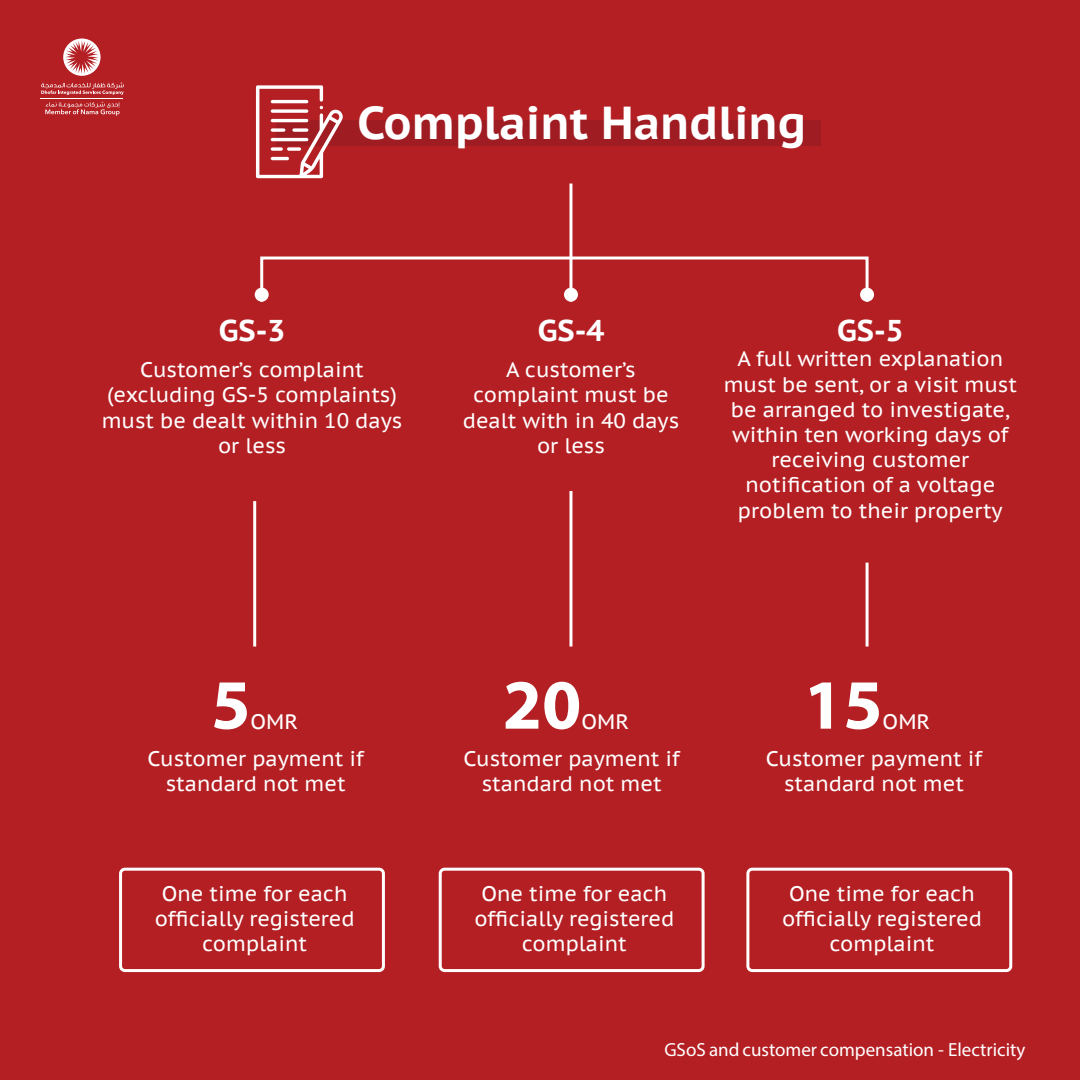
<style>
.page{position:relative;width:1080px;height:1080px;background:#b41f23}
.page>*{position:absolute;margin:0;border:0;box-sizing:border-box;transform-origin:0 0}
.t1{font:700 71px "Myriad Pro";color:#fff}
.t2{font:700 46px "PT Sans Caption";color:#fff}
.t3{font:700 30px "PT Sans Caption";color:#fff}
.t4{font:21px/25.2px "PT Sans Caption";color:#fff;text-align:center}
.t5{font:19px "Myriad Pro";color:#fff}
</style>
<div class="page">
<div style="left:260px;top:257px;width:609px;height:46px;border:3px solid #fff"></div>
<hr style="left:569px;top:184px;width:3px;height:74px;background:#fff">
<div style="left:255px;top:288px;width:14px;height:14px;background:#fff;border-radius:50%"></div>
<div style="left:564px;top:288px;width:14px;height:14px;background:#fff;border-radius:50%"></div>
<div style="left:860px;top:288px;width:14px;height:14px;background:#fff;border-radius:50%"></div>
<div style="left:276px;top:121px;width:545px;height:25px;background:#a01c23"></div>
<svg style="left:256px;top:85px;width:87px;height:93px"></svg>
<div style="left:119px;top:868px;width:266px;height:104px;border:3px solid #fff;border-radius:4px"></div>
<div style="left:439px;top:868px;width:266px;height:104px;border:3px solid #fff;border-radius:4px"></div>
<div style="left:746px;top:868px;width:266px;height:104px;border:3px solid #fff;border-radius:4px"></div>
<hr style="left:569px;top:258px;width:3px;height:44px;background:#fff">
<hr style="left:569px;top:491px;width:3px;height:156px;background:#fff">
<hr style="left:253px;top:501px;width:3px;height:146px;background:#fff">
<hr style="left:866px;top:563px;width:3px;height:84px;background:#fff">
<svg style="left:63px;top:39px;width:38px;height:37px"></svg>
<svg style="left:45px;top:102px;width:75px;height:14px"></svg>
<hr style="left:40px;top:98px;width:83px;height:1px;background:#fff">
<svg style="left:41px;top:82px;width:83px;height:13px"></svg>
<h2 class="t2" style="left:357px;top:92px;width:450px">Complaint Handling</h2>
<h3 class="t3" style="left:219px;top:311px;width:68px">GS-3</h3>
<p class="t4" style="left:102px;top:357px;width:302px">Customer’s complaint (excluding GS-5 complaints) must be dealt within 10 days or less</p>
<h3 class="t3" style="left:538px;top:311px;width:68px">GS-4</h3>
<p class="t4" style="left:463px;top:357px;width:218px">A customer’s complaint must be dealt with in 40 days or less</p>
<h3 class="t3" style="left:837px;top:311px;width:68px">GS-5</h3>
<p class="t4" style="left:724px;top:346px;width:295px">A full written explanation must be sent, or a visit must be arranged to investigate, within ten working days of receiving customer notification of a voltage problem to their property</p>
<h1 class="t1" style="left:211px;top:658px;width:41px">5</h1>
<p class="t4" style="left:251px;top:708px;width:49px">OMR</p>
<p class="t4" style="left:148px;top:745px;width:218px">Customer payment if standard not met</p>
<h1 class="t1" style="left:503px;top:658px;width:80px">20</h1>
<p class="t4" style="left:581px;top:708px;width:49px">OMR</p>
<p class="t4" style="left:464px;top:745px;width:218px">Customer payment if standard not met</p>
<h1 class="t1" style="left:804px;top:658px;width:80px">15</h1>
<p class="t4" style="left:766px;top:702px;width:218px;line-height:37.1px;text-align:left;text-indent:117px">OMR<br>Customer payment if</p>
<p class="t4" style="left:784px;top:771px;width:181px">standard not met</p>
<p class="t4" style="left:155px;top:880px;width:201px">One time for each officially registered complaint</p>
<p class="t4" style="left:474px;top:880px;width:201px">One time for each officially registered complaint</p>
<p class="t4" style="left:782px;top:880px;width:201px">One time for each officially registered complaint</p>
<p class="t5" style="left:664px;top:1038px;width:363px">GSoS and customer compensation - Electricity</p>
</div>
